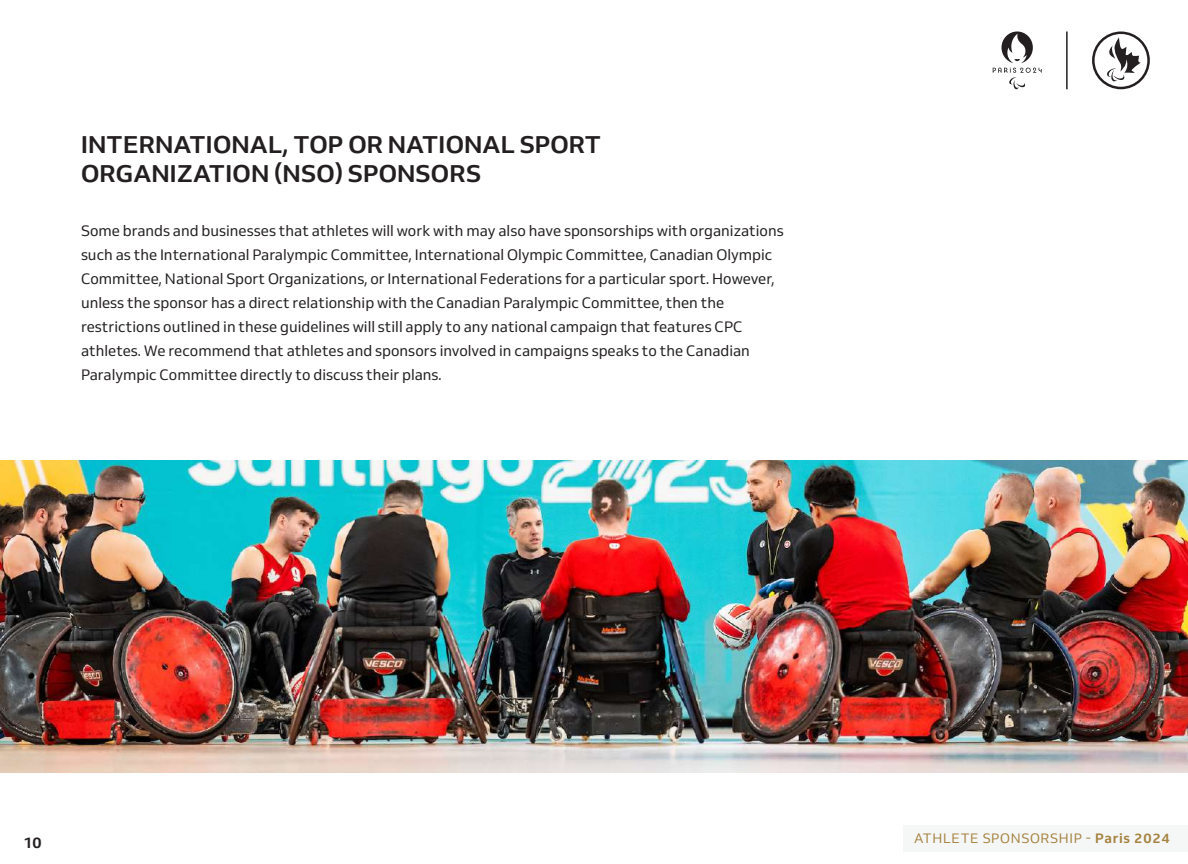
<style>
.page{position:relative;width:1188px;height:864px;background:#fff}
.page>*{position:absolute;margin:0;border:0;box-sizing:border-box;transform-origin:0 0}
.t1{font:700 24px/28.8px "Venn";letter-spacing:.01em;color:#231f20}
.t2{font:15px/24px "Venn";color:#231f20}
.t3{font:700 15px "Venn";color:#231f20}
.t4{font:13.5px "Venn";letter-spacing:.05em;color:#a68340}
.s1{font-weight:700}
</style>
<div class="page">
<svg style="left:993px;top:32px;width:49px;height:57px"></svg>
<hr style="left:1066px;top:32px;width:2px;height:57px;background:#231f20">
<svg style="left:1092px;top:32px;width:58px;height:57px"></svg>
<div style="left:904px;top:825px;width:284px;height:26px;background:#f5f7f7"></div>
<img style="left:0;top:460px;width:1188px;height:313px">
<h1 class="t1" style="left:81px;top:130px;width:522px">INTERNATIONAL, TOP OR NATIONAL SPORT<br>ORGANIZATION (NSO) SPONSORS</h1>
<p class="t2" style="left:81px;top:219px;width:704px">Some brands and businesses that athletes will work with may also have sponsorships with organizations such as the International Paralympic Committee, International Olympic Committee, Canadian Olympic Committee, National Sport Organizations, or International Federations for a particular sport. However, unless the sponsor has a direct relationship with the Canadian Paralympic Committee, then the restrictions outlined in these guidelines will still apply to any national campaign that features CPC athletes. We recommend that athletes and sponsors involved in campaigns speaks to the Canadian Paralympic Committee directly to discuss their plans.</p>
<p class="t3" style="left:23px;top:833px;width:20px">10</p>
<p class="t4" style="left:914px;top:831px;width:257px">ATHLETE SPONSORSHIP - <span class="s1">Paris 2024</span></p>
</div>
